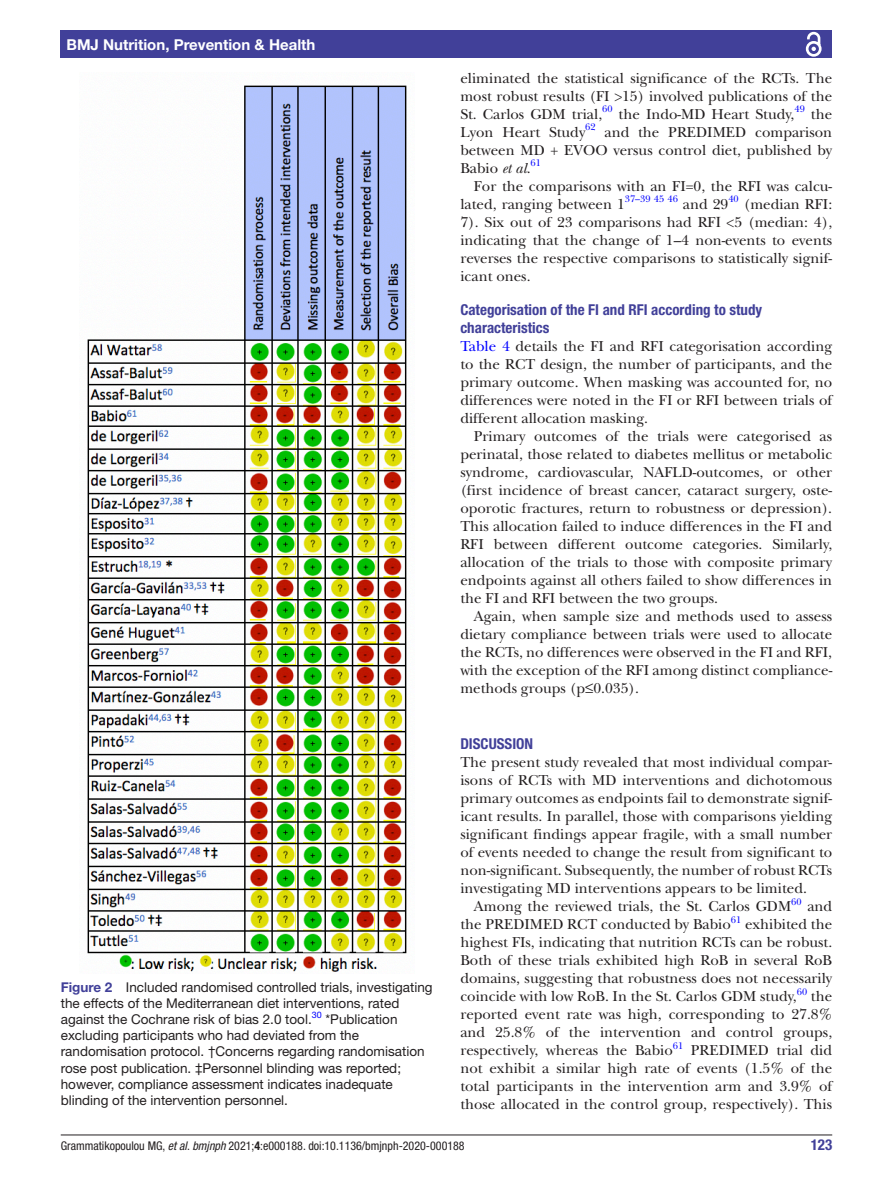
<style>
.page{position:relative;width:893px;height:1191px;background:#fff}
.page>*{position:absolute;margin:0;border:0;box-sizing:border-box;transform-origin:0 0}
.t1{font:15px/18px "New Baskerville";color:#231f20;text-align:justify}
.t2{font:700 condensed 15px/18px "Helvetica Neue LT Std";color:#414099}
.t3{font:700 15px "Helvetica Neue LT Std";color:#fff}
.t4{font:13.5px/16.2px "Helvetica Neue LT Std";color:#231f20}
.t5{font:condensed 12px "Helvetica Neue LT Std";color:#231f20}
.t6{font:9.9px "New Baskerville";color:#00f}
.t7{font:9px "Helvetica Neue LT Std";color:#00f}
.s1{font-weight:700;color:#414099}
.s2{font-style:italic}
.s3{color:#00f}
.s4{font-weight:700}
</style>
<div class="page">
<hr style="left:61px;top:1134px;width:771px;height:1px;background:#231f20">
<div style="left:61px;top:31px;width:771px;height:27px;background:#414099"></div>
<svg style="left:804px;top:30px;width:19px;height:27px"></svg>
<img style="left:87px;top:85px;width:320px;height:887px">
<p class="t3" style="left:66px;top:35px;width:250px">BMJ Nutrition, Prevention &amp; Health</p>
<p class="t4" style="left:61px;top:978px;width:373px"><span class="s1">Figure 2</span> Included randomised controlled trials, investigating the effects of the Mediterranean diet interventions, rated against the Cochrane risk of bias 2.0 tool.</p>
<p class="t7" style="left:312px;top:1009px;width:11px">30</p>
<p class="t4" style="left:61px;top:1011px;width:365px;text-indent:265px">*Publication excluding participants who had deviated from the randomisation protocol. †Concerns regarding randomisation rose post publication. ‡Personnel blinding was reported; however, compliance assessment indicates inadequate blinding of the intervention personnel.</p>
<p class="t1" style="left:460px;top:69px;width:373px">eliminated the statistical significance of the RCTs. The most robust results (FI &gt;15) involved publications of the St. Carlos GDM trial,</p>
<p class="t6" style="left:602px;top:103px;width:12px">60</p>
<p class="t1" style="left:619px;top:105px;width:177px">the Indo-MD Heart Study,</p>
<p class="t6" style="left:794px;top:103px;width:12px">49</p>
<p class="t1" style="left:811px;top:105px;width:23px">the</p>
<p class="t1" style="left:460px;top:123px;width:126px">Lyon Heart Study</p>
<p class="t6" style="left:585px;top:121px;width:12px">62</p>
<p class="t1" style="left:460px;top:123px;width:373px;text-indent:144px">and the PREDIMED comparison between MD + EVOO versus control diet, published by Babio <span class="s2">et al</span>.</p>
<p class="t6" style="left:531px;top:157px;width:12px">61</p>
<p class="t1" style="left:460px;top:177px;width:373px;text-indent:14px">For the comparisons with an FI=0, the RFI was calcu&shy;lated, ranging between 1</p>
<p class="t6" style="left:625px;top:193px;width:55px">37–39 45 46</p>
<p class="t1" style="left:683px;top:195px;width:47px">and 29</p>
<p class="t6" style="left:728px;top:193px;width:12px">40</p>
<p class="t1" style="left:460px;top:195px;width:373px;text-indent:283px">(median RFI:<br>7). Six out of 23 comparisons had RF &lt;5 (median: 4), indicating that the change of 1–4 non-events to events reverses the respective comparisons to statistically signif&shy;icant ones.</p>
<p class="t2" style="left:460px;top:300px;width:303px">Categorisation of the FI and RFI according to study characteristics</p>
<p class="t1" style="left:460px;top:337px;width:373px"><span class="s3">Table 4</span> details the FI and RFI categorisation according to the RCT design, the number of participants, and the primary outcome. When masking was accounted for, no differences were noted in the FI or RFI between trials of different allocation masking.</p>
<p class="t1" style="left:460px;top:427px;width:373px;text-indent:14px">Primary outcomes of the trials were categorised as perinatal, those related to diabetes mellitus or metabolic syndrome, cardiovascular, NAFLD-outcomes, or other (first incidence of breast cancer, cataract surgery, oste&shy;oporotic fractures, return to robustness or depression).<br>This allocation failed to induce differences in the FI and RFI between different outcome categories. Similarly, allocation of the trials to those with composite primary endpoints against all others failed to show differences in the FI and RFI between the two groups.</p>
<p class="t1" style="left:460px;top:607px;width:373px;text-indent:14px">Again, when sample size and methods used to assess dietary compliance between trials were used to allocate the RCTs, no differences were observed in the FI and RFI, with the exception of the RFI among distinct compliance&shy;methods groups (p≤0.035).</p>
<p class="t2" style="left:460px;top:734px;width:74px">DISCUSSION</p>
<p class="t1" style="left:460px;top:753px;width:373px">The present study revealed that most individual compar-</p>
<p class="t1" style="left:460px;top:771px;width:373px">isons of RCTs with MD interventions and dichotomous</p>
<p class="t1" style="left:460px;top:789px;width:373px">primary outcomes as endpoints fail to demonstrate signif-</p>
<p class="t1" style="left:460px;top:807px;width:373px">icant results. In parallel, those with comparisons yielding</p>
<p class="t1" style="left:460px;top:825px;width:373px">significant findings appear fragile, with a small number</p>
<p class="t1" style="left:460px;top:843px;width:373px">of events needed to change the result from significant to</p>
<p class="t1" style="left:460px;top:861px;width:373px">non-significant. Subsequently, the number of robust RCTs</p>
<p class="t1" style="left:460px;top:879px;width:348px">investigating MD interventions appears to be limited.</p>
<p class="t1" style="left:474px;top:897px;width:319px">Among the reviewed trials, the St. Carlos GDM</p>
<p class="t6" style="left:791px;top:895px;width:12px">60</p>
<p class="t1" style="left:807px;top:897px;width:26px">and</p>
<p class="t1" style="left:460px;top:915px;width:272px">the PREDIMED RCT conducted by Babio</p>
<p class="t6" style="left:731px;top:913px;width:12px">61</p>
<p class="t1" style="left:460px;top:915px;width:373px;text-indent:285px">exhibited the highest FIs, indicating that nutrition RCTs can be robust.<br>Both of these trials exhibited high RoB in several RoB domains, suggesting that robustness does not necessarily coincide with low RoB. In the St. Carlos GDM study,</p>
<p class="t6" style="left:797px;top:985px;width:12px">60</p>
<p class="t1" style="left:460px;top:987px;width:373px;text-indent:351px">the reported event rate was high, corresponding to 27.8% and 25.8% of the intervention and control groups, respectively, whereas the Babio</p>
<p class="t6" style="left:673px;top:1039px;width:12px">61</p>
<p class="t1" style="left:460px;top:1041px;width:373px;text-indent:230px">PREDIMED trial did not exhibit a similar high rate of events (1.5% of the total participants in the intervention arm and 3.9% of those allocated in the control group, respectively). This</p>
<p class="t5" style="left:61px;top:1138px;width:405px">Grammatikopoulou MG, <span class="s2">et al</span>. <span class="s2">bmjnph</span> 2021;<span class="s4">4</span>:e000188. doi:10.1136/bmjnph-2020-000188</p>
<p class="t2" style="left:811px;top:1135px;width:23px">123</p>
</div>
